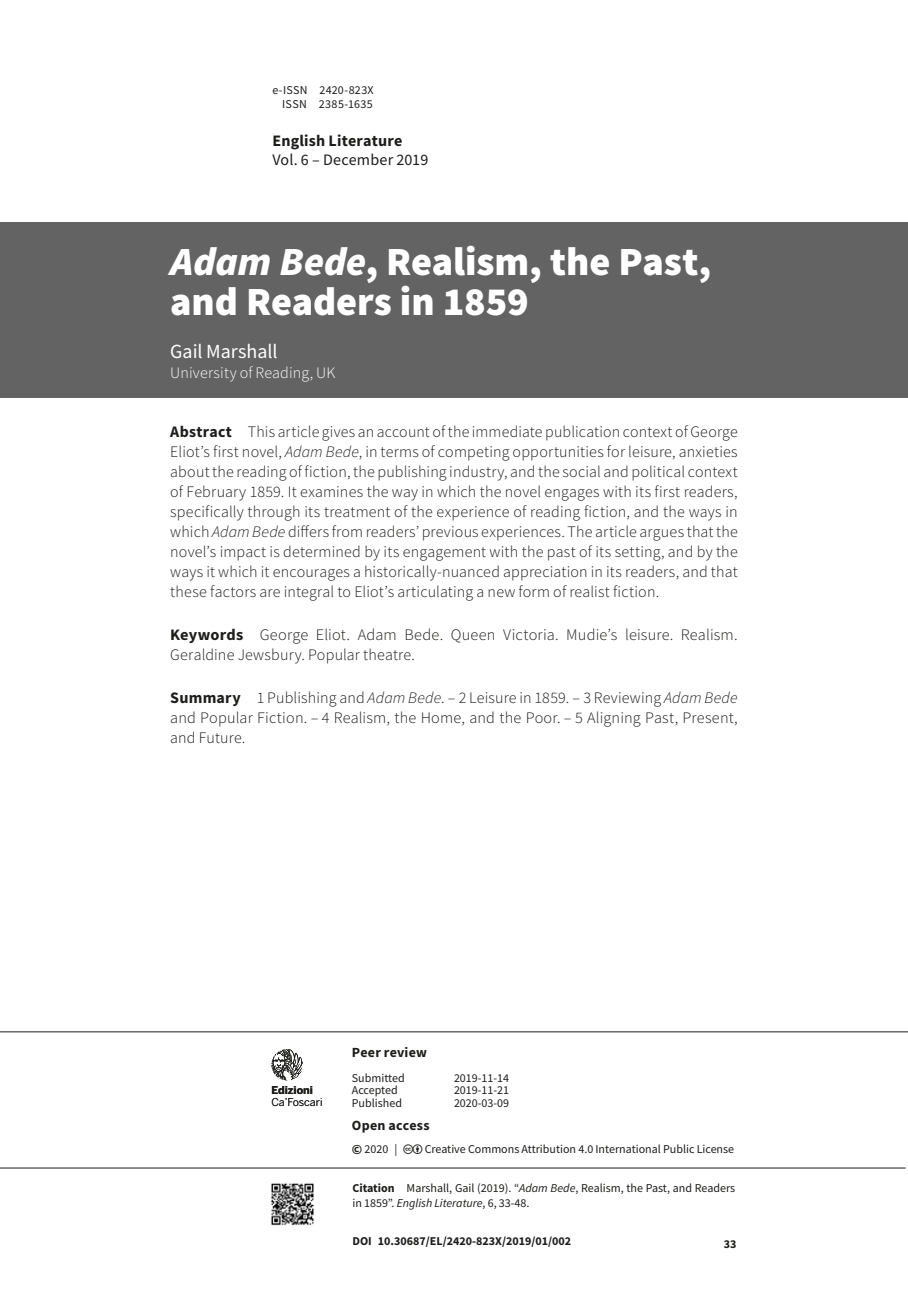
<style>
.page{position:relative;width:908px;height:1304px;background:#fff}
.page>*{position:absolute;margin:0;border:0;box-sizing:border-box;transform-origin:0 0}
.t1{font:900 40px/40px "Source Sans Pro";letter-spacing:-.005em;color:#fff}
.t2{font:20px "Source Sans Pro";color:#fff}
.t3{font:300 16px/20px "Source Sans Pro";letter-spacing:.01em;color:#1d1d1b;text-align:justify}
.t4{font:300 16px "Source Sans Pro";letter-spacing:.01em;color:#fff}
.t5{font:16px "Source Sans Pro";letter-spacing:.01em;color:#1d1d1b}
.t6{font:700 16px "Source Sans Pro";letter-spacing:.015em;color:#1d1d1b}
.t7{font:700 14px "Source Sans Pro";letter-spacing:.02em;color:#1d1d1b}
.t8{font:12px/15px "Source Sans Pro";color:#1d1d1b}
.t9{font:700 12px "Source Sans Pro";color:#1d1d1b}
.t10{font:12px/14.2px "Source Sans Pro";letter-spacing:.02em;color:#1d1d1b;text-align:right}
.t11{font:10.8px "Benton Sans";letter-spacing:-.01em;color:#1d1d1b}
.t12{font:700 10.8px "Benton Sans";color:#1d1d1b}
.s1{font-style:italic}
.s2{font-weight:700}
.s3{font-weight:700;font-size:14px}
</style>
<div class="page">
<hr style="left:0;top:1031px;width:907px;height:1px;background:#1d1d1b">
<hr style="left:0;top:1168px;width:905px;height:1px;background:#1d1d1b">
<img style="left:271px;top:1183px;width:43px;height:43px">
<svg style="left:271px;top:1049px;width:32px;height:31px"></svg>
<div style="left:0;top:223px;width:907px;height:175px;background:#646363"></div>
<p class="t10" style="left:272px;top:83px;width:103px">e-ISSN 2420-823X<br>ISSN 2385-1635</p>
<p class="t6" style="left:272px;top:130px;width:131px">English Literature</p>
<p class="t5" style="left:272px;top:150px;width:157px">Vol. 6 – December 2019</p>
<h1 class="t1" style="left:170px;top:241px;width:542px"><span class="s1">Adam Bede</span>, Realism, the Past, and Readers in 1859</h1>
<p class="t2" style="left:170px;top:339px;width:109px">Gail Marshall</p>
<p class="t4" style="left:170px;top:363px;width:166px">University of Reading, UK</p>
<p class="t3" style="left:170px;top:422px;width:568px"><span class="s2">Abstract</span> This article gives an account of the immediate publication context of George Eliot’s first novel, <span class="s1">Adam Bede</span>, in terms of competing opportunities for leisure, anxieties about the reading of fiction, the publishing industry, and the social and political context of February 1859. It examines the way in which the novel engages with its first readers, specifically through its treatment of the experience of reading fiction, and the ways in which <span class="s1">Adam Bede</span> differs from readers’ previous experiences. The article argues that the novel’s impact is determined by its engagement with the past of its setting, and by the ways it which it encourages a historically-nuanced appreciation in its readers, and that these factors are integral to Eliot’s articulating a new form of realist fiction.</p>
<p class="t3" style="left:170px;top:625px;width:568px"><span class="s2">Keywords</span> George Eliot. Adam Bede. Queen Victoria. Mudie’s leisure. Realism.<br>Geraldine Jewsbury. Popular theatre.</p>
<p class="t3" style="left:170px;top:687px;width:568px"><span class="s2">Summary</span> 1 Publishing and <span class="s1">Adam Bede</span>. – 2 Leisure in 1859. – 3 Reviewing <span class="s1">Adam Bede </span>and Popular Fiction. – 4 Realism, the Home, and the Poor. – 5 Aligning Past, Present, and Future.</p>
<p class="t12" style="left:271px;top:1084px;width:43px">Edizioni</p>
<p class="t11" style="left:271px;top:1095px;width:53px">Ca’Foscari</p>
<p class="t7" style="left:351px;top:1043px;width:77px">Peer review</p>
<p class="t8" style="left:351px;top:1070px;width:54px">Submitted</p>
<p class="t8" style="left:454px;top:1070px;width:57px">2019-11-14</p>
<p class="t8" style="left:351px;top:1083px;width:47px">Accepted</p>
<p class="t8" style="left:454px;top:1083px;width:57px">2019-11-21</p>
<p class="t8" style="left:351px;top:1095px;width:52px">Published</p>
<p class="t8" style="left:454px;top:1095px;width:57px">2020-03-09</p>
<p class="t7" style="left:351px;top:1116px;width:79px">Open access</p>
<p class="t8" style="left:351px;top:1141px;width:47px"><span class="s3">©</span> 2020 |</p>
<p class="t8" style="left:424px;top:1141px;width:311px">Creative Commons Attribution 4.0 International Public License</p>
<p class="t8" style="left:352px;top:1181px;width:384px"><span class="s2">Citation</span> Marshall, Gail (2019). “<span class="s1">Adam Bede</span>, Realism, the Past, and Readers in 1859”. <span class="s1">English Literature</span>, 6, 33-48.</p>
<p class="t9" style="left:352px;top:1233px;width:220px">DOI 10.30687/EL/2420-823X/2019/01/002</p>
<p class="t9" style="left:723px;top:1236px;width:14px">33</p>
</div>
